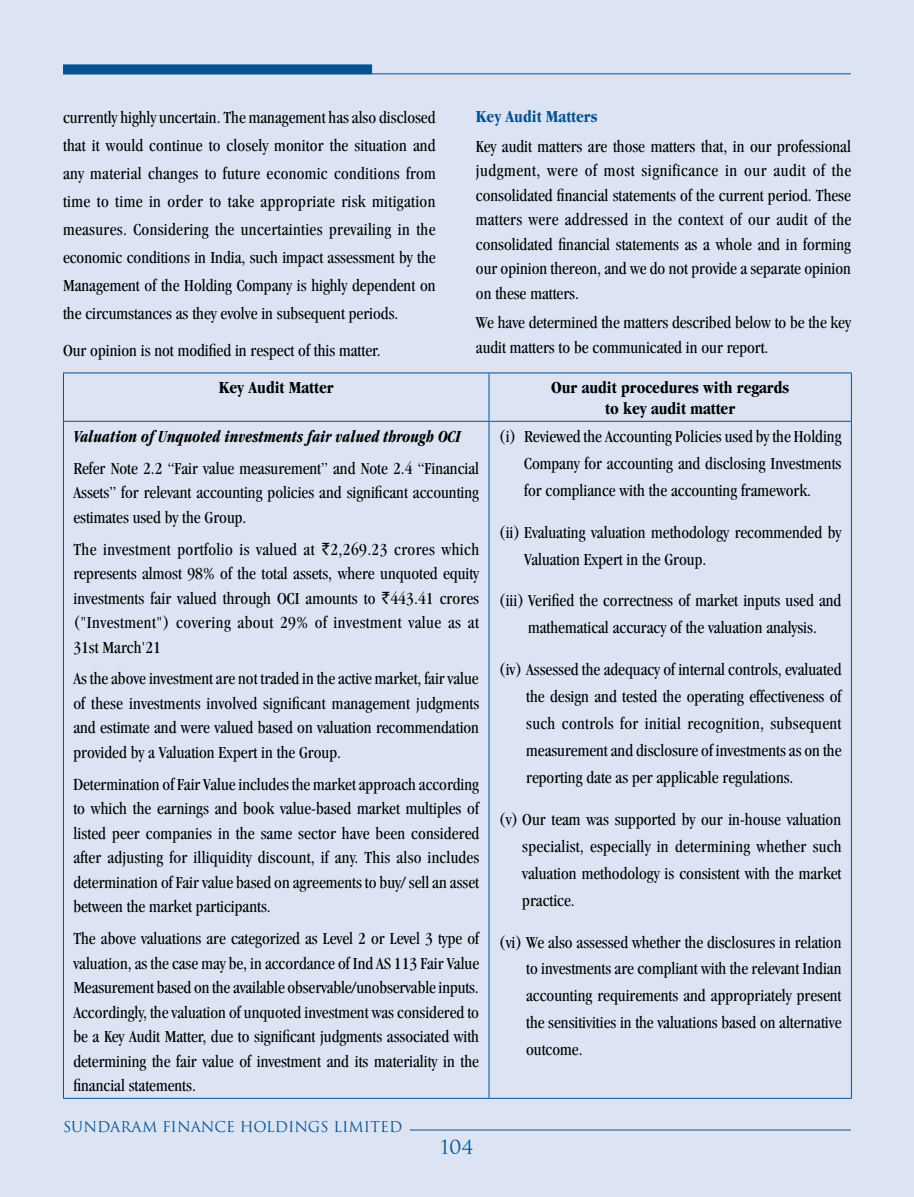
<style>
.page{position:relative;width:914px;height:1197px;background:#dce4f4}
.page>*{position:absolute;margin:0;border:0;box-sizing:border-box;transform-origin:0 0}
.t1{font:19.25px "Trajan";color:#095291}
.t2{font:condensed 17.5px/24.5px "Garamond";color:#000;text-align:justify}
.t3{font:700 condensed 17.5px/21px "Garamond";color:#000;text-align:center}
.t4{font:italic 700 condensed 17.5px "Garamond";color:#000;scale:.9 1}
.t5{font:700 condensed 17.5px "Garamond";color:#095291}
.t6{font:14.53px "Trajan Pro";color:#095291}
.s1{font-family:"Rupee";font-stretch:normal}
</style>
<div class="page">
<hr style="left:63px;top:73px;width:787px;height:1px;background:#095291">
<hr style="left:410px;top:1130px;width:440px;height:1px;background:#095291">
<div style="left:63px;top:64px;width:309px;height:10px;background:#095291;border:2px solid #095291"></div>
<hr style="left:63px;top:373px;width:426px;height:1px;background:#095291">
<hr style="left:63px;top:373px;width:1px;height:48px;background:#095291">
<hr style="left:489px;top:373px;width:362px;height:1px;background:#095291">
<hr style="left:488px;top:373px;width:1px;height:48px;background:#095291">
<hr style="left:850px;top:373px;width:1px;height:48px;background:#095291">
<hr style="left:63px;top:421px;width:426px;height:1px;background:#095291">
<hr style="left:63px;top:422px;width:1px;height:676px;background:#095291">
<hr style="left:489px;top:421px;width:362px;height:1px;background:#095291">
<hr style="left:488px;top:422px;width:1px;height:676px;background:#095291">
<hr style="left:850px;top:422px;width:1px;height:676px;background:#095291">
<hr style="left:63px;top:1098px;width:426px;height:1px;background:#095291">
<hr style="left:489px;top:1098px;width:362px;height:1px;background:#095291">
<p class="t2" style="left:63px;top:103px;width:374px;line-height:28px">currently highly uncertain. The management has also disclosed that it would continue to closely monitor the situation and any material changes to future economic conditions from time to time in order to take appropriate risk mitigation measures. Considering the uncertainties prevailing in the economic conditions in India, such impact assessment by the Management of the Holding Company is highly dependent on the circumstances as they evolve in subsequent periods.</p>
<p class="t2" style="left:63px;top:338px;width:319px">Our opinion is not modified in respect of this matter.</p>
<p class="t5" style="left:476px;top:107px;width:123px">Key Audit Matters</p>
<p class="t2" style="left:476px;top:134px;width:377px">Key audit matters are those matters that, in our professional judgment, were of most significance in our audit of the consolidated financial statements of the current period. These matters were addressed in the context of our audit of the consolidated financial statements as a whole and in forming our opinion thereon, and we do not provide a separate opinion on these matters.</p>
<p class="t2" style="left:476px;top:310px;width:376px">We have determined the matters described below to be the key audit matters to be communicated in our report.</p>
<p class="t3" style="left:219px;top:377px;width:116px">Key Audit Matter</p>
<p class="t3" style="left:551px;top:377px;width:240px">Our audit procedures with regards to key audit matter</p>
<p class="t4" style="left:73px;top:426px;width:432px">Valuation of Unquoted investments fair valued through OCI</p>
<p class="t2" style="left:73px;top:456px;width:407px">Refer Note 2.2 “Fair value measurement” and Note 2.4 “Financial Assets” for relevant accounting policies and significant accounting estimates used by the Group.</p>
<p class="t2" style="left:73px;top:537px;width:407px">The investment portfolio is valued at <span class="s1">`</span>2,269.23 crores which represents almost 98% of the total assets, where unquoted equity investments fair valued through OCI amounts to <span class="s1">`</span>443.41 crores ("Investment") covering about 29% of investment value as at 31st March'21</p>
<p class="t2" style="left:73px;top:666px;width:407px">As the above investment are not traded in the active market, fair value of these investments involved significant management judgments and estimate and were valued based on valuation recommendation provided by a Valuation Expert in the Group.</p>
<p class="t2" style="left:73px;top:772px;width:407px">Determination of Fair Value includes the market approach according to which the earnings and book value-based market multiples of listed peer companies in the same sector have been considered after adjusting for illiquidity discount, if any. This also includes determination of Fair value based on agreements to buy/ sell an asset between the market participants.</p>
<p class="t2" style="left:73px;top:926px;width:407px">The above valuations are categorized as Level 2 or Level 3 type of valuation, as the case may be, in accordance of Ind AS 113 Fair Value Measurement based on the available observable/unobservable inputs.<br>Accordingly, the valuation of unquoted investment was considered to be a Key Audit Matter, due to significant judgments associated with determining the fair value of investment and its materiality in the financial statements.</p>
<p class="t2" style="left:524px;top:423px;width:319px;line-height:26.9px;text-indent:-25px">(i) Reviewed the Accounting Policies used by the Holding Company for accounting and disclosing Investments for compliance with the accounting framework.</p>
<p class="t2" style="left:524px;top:518px;width:319px;line-height:26.9px;text-indent:-25px">(ii) Evaluating valuation methodology recommended by<br>Valuation Expert in the Group.</p>
<p class="t2" style="left:499px;top:587px;width:344px;line-height:26.9px;text-align:center">(iii) Verified the correctness of market inputs used and mathematical accuracy of the valuation analysis.</p>
<p class="t2" style="left:526px;top:656px;width:317px;line-height:26.9px;text-indent:-27px">(iv) Assessed the adequacy of internal controls, evaluated the design and tested the operating effectiveness of such controls for initial recognition, subsequent measurement and disclosure of investments as on the reporting date as per applicable regulations.</p>
<p class="t2" style="left:522px;top:806px;width:321px;line-height:26.9px;text-indent:-23px">(v) Our team was supported by our in-house valuation specialist, especially in determining whether such valuation methodology is consistent with the market practice.</p>
<p class="t2" style="left:526px;top:928px;width:317px;line-height:26.9px;text-indent:-27px">(vi) We also assessed whether the disclosures in relation to investments are compliant with the relevant Indian accounting requirements and appropriately present the sensitivities in the valuations based on alternative outcome.</p>
<p class="t6" style="left:63px;top:1117px;width:341px">SUNDARAM FINANCE HOLDINGS LIMITED</p>
<p class="t1" style="left:440px;top:1136px;width:35px">104</p>
</div>
